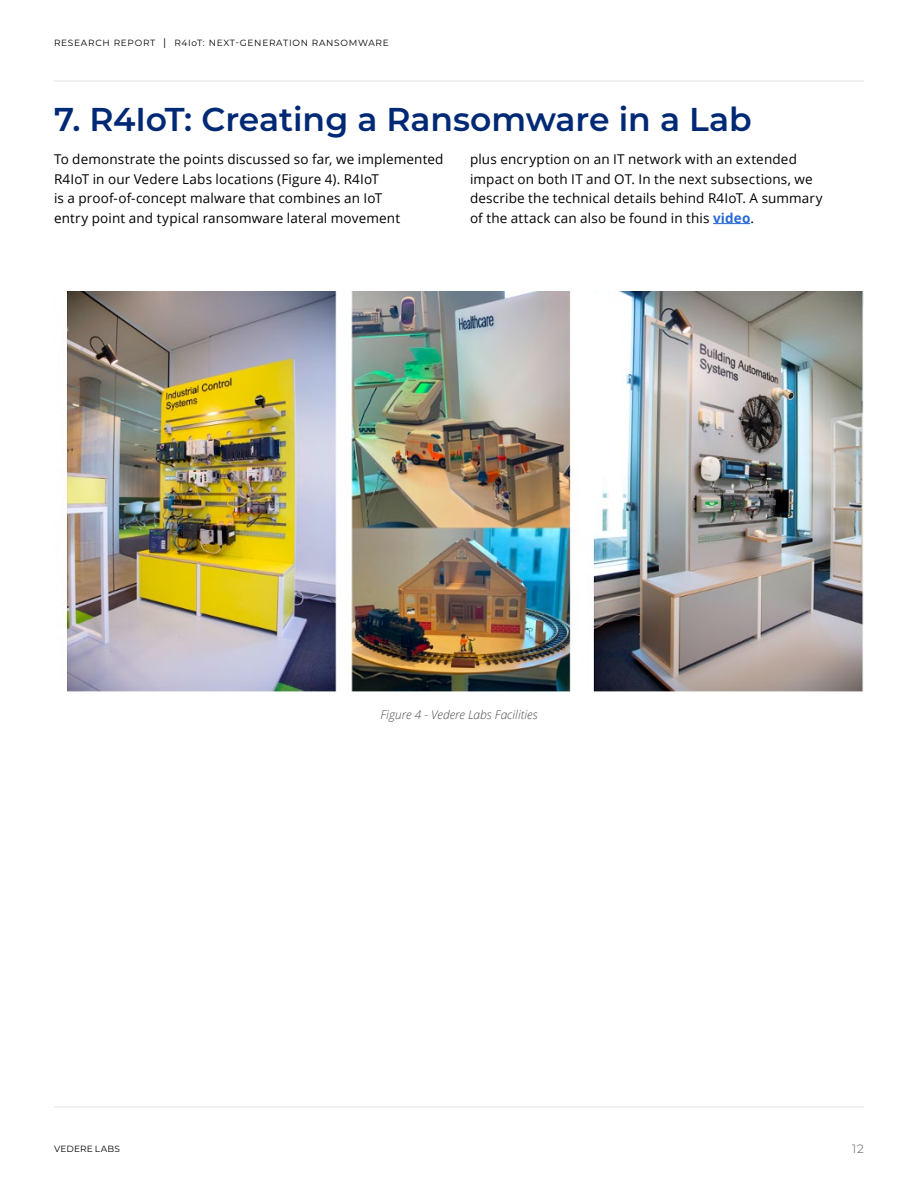
<style>
.page{position:relative;width:918px;height:1188px;background:#fff}
.page>*{position:absolute;margin:0;border:0;box-sizing:border-box;transform-origin:0 0}
.Headline_1{font:600 33px "Montserrat";color:#002975}
.Body_Copy_Regular{font:13.5px/19.5px "Open Sans";letter-spacing:.01em;color:#000}
.Figure_text{font:italic 300 12px "Open Sans";color:#4b4b4b}
.t1{font:300 12px "Montserrat";color:#585858}
.t2{font:9px "Montserrat";letter-spacing:.08em;color:#000}
.t3{font:9px "Montserrat";letter-spacing:.02em;color:#000}
.s1{font-size:10.5px}
.s2{font-weight:700;color:#2869d5}
</style>
<div class="page">
<hr style="left:54px;top:1107px;width:810px;height:1px;background:#e2e2e2">
<hr style="left:54px;top:81px;width:810px;height:1px;background:#e2e2e2">
<hr style="left:713px;top:223px;width:37px;height:1px;background:#2869d5">
<img style="left:65px;top:292px;width:799px;height:400px">
<p class="t2" style="left:54px;top:36px;width:336px">RESEARCH REPORT <span class="s1">|</span> R4IoT: NEXT-GENERATION RANSOMWARE</p>
<p class="Headline_1" style="left:54px;top:96px;width:699px">7. R4IoT: Creating a Ransomware in a Lab</p>
<p class="Body_Copy_Regular" style="left:54px;top:149px;width:391px">To demonstrate the points discussed so far, we implemented R4IoT in our Vedere Labs locations (Figure 4). R4IoT<br>is a proof-of-concept malware that combines an IoT<br>entry point and typical ransomware lateral movement</p>
<p class="Body_Copy_Regular" style="left:470px;top:149px;width:354px">plus encryption on an IT network with an extended impact on both IT and OT. In the next subsections, we describe the technical details behind R4IoT. A summary of the attack can also be found in this <span class="s2">video</span>.</p>
<p class="Figure_text" style="left:380px;top:707px;width:159px">Figure 4 - Vedere Labs Facilities</p>
<p class="t3" style="left:54px;top:1142px;width:67px">VEDERE LABS</p>
<p class="t1" style="left:852px;top:1141px;width:13px">12</p>
</div>
